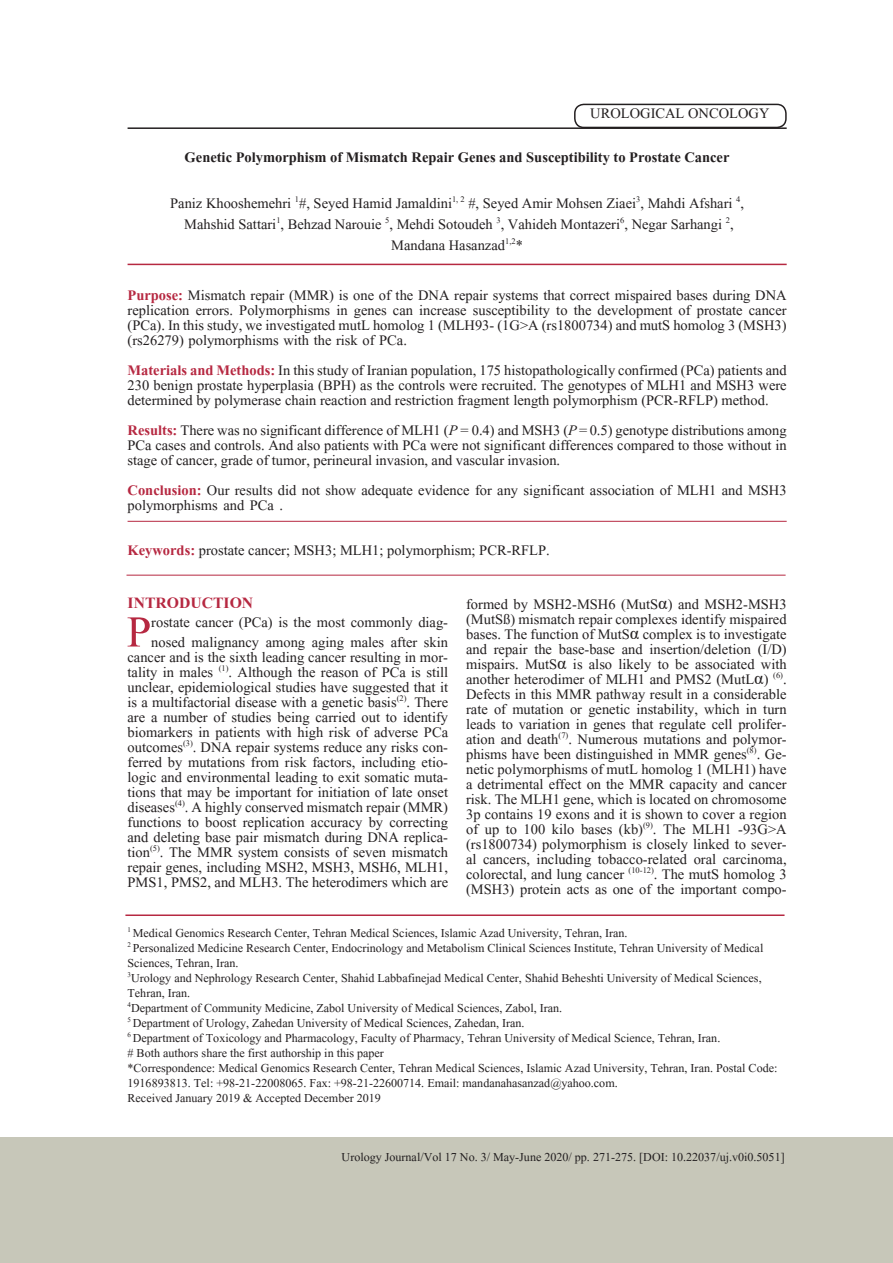
<style>
.page{position:relative;width:893px;height:1263px;background:#fff}
.page>*{position:absolute;margin:0;border:0;box-sizing:border-box;transform-origin:0 0}
.t1{font:54.6px "Aparajita";color:#b62841}
.t2{font:700 19.5px "Aparajita";color:#b62841}
.t3{font:18px/15px "Aparajita";color:#231f20;text-align:justify}
.t4{font:700 18px "Aparajita";color:#231f20}
.t5{font:15px/15px "Aparajita";color:#231f20}
.s1{font-weight:700;color:#b62841}
.s2{font-style:italic}
.s3{font-family:"Times New Roman"}
</style>
<div class="page">
<div style="left:0;top:1137px;width:893px;height:126px;background:#c7c7b9"></div>
<hr style="left:128px;top:127px;width:659px;height:2px;background:#231f20">
<div style="left:574px;top:104px;width:213px;height:24px;border:2px solid #231f20;border-radius:9px"></div>
<hr style="left:128px;top:264px;width:659px;height:1px;background:#b62841">
<hr style="left:126px;top:575px;width:660px;height:1px;background:#b62841">
<hr style="left:125px;top:914px;width:659px;height:2px;background:#b62841">
<hr style="left:128px;top:521px;width:659px;height:1px;background:#b62841">
<p class="t3" style="left:590px;top:108px;width:181px">UROLOGICAL ONCOLOGY</p>
<p class="t4" style="left:185px;top:149px;width:546px">Genetic Polymorphism of Mismatch Repair Genes and Susceptibility to Prostate Cancer</p>
<p class="t3" style="left:170px;top:197px;width:575px">Paniz Khooshemehri <sup>1</sup>#, Seyed Hamid Jamaldini<sup>1,</sup> <sup>2</sup> #, Seyed Amir Mohsen Ziaei<sup>3</sup>, Mahdi Afshari <sup>4</sup>,</p>
<p class="t3" style="left:184px;top:218px;width:551px">Mahshid Sattari<sup>1</sup>, Behzad Narouie <sup>5</sup>, Mehdi Sotoudeh <sup>3</sup>, Vahideh Montazeri<sup>6</sup>, Negar Sarhangi <sup>2</sup>,</p>
<p class="t3" style="left:391px;top:239px;width:133px">Mandana Hasanzad<sup>1,2</sup>*</p>
<p class="t3" style="left:128px;top:290px;width:661px"><span class="s1">Purpose:</span> Mismatch repair (MMR) is one of the DNA repair systems that correct mispaired bases during DNA replication errors. Polymorphisms in genes can increase susceptibility to the development of prostate cancer (PCa). In this study, we investigated mutL homolog 1 (MLH93- )1G&gt;A (rs1800734) and mutS homolog 3 (MSH3) (rs26279) polymorphisms with the risk of PCa.</p>
<p class="t3" style="left:128px;top:365px;width:661px"><span class="s1">Materials and Methods:</span> In this study of Iranian population, 175 histopathologically confirmed (PCa) patients and 230 benign prostate hyperplasia (BPH) as the controls were recruited. The genotypes of MLH1 and MSH3 were determined by polymerase chain reaction and restriction fragment length polymorphism (PCR-RFLP) method.</p>
<p class="t3" style="left:128px;top:425px;width:661px"><span class="s1">Results:</span> There was no significant difference of MLH1 (<span class="s2">P</span> = 0.4) and MSH3 (<span class="s2">P</span> = 0.5) genotype distributions among PCa cases and controls. And also patients with PCa were not significant differences compared to those without in stage of cancer, grade of tumor, perineural invasion, and vascular invasion.</p>
<p class="t3" style="left:128px;top:485px;width:661px"><span class="s1">Conclusion:</span> Our results did not show adequate evidence for any significant association of MLH1 and MSH3 polymorphisms and PCa .</p>
<p class="t3" style="left:128px;top:545px;width:424px"><span class="s1">Keywords:</span> prostate cancer; MSH3; MLH1; polymorphism; PCR-RFLP.</p>
<p class="t2" style="left:128px;top:593px;width:127px">INTRODUCTION</p>
<p class="t1" style="left:127px;top:605px;width:26px">P</p>
<p class="t3" style="left:151px;top:614px;width:298px;line-height:19.5px">rostate cancer (PCa) is the most commonly diag&shy;nosed malignancy among aging males after skin</p>
<p class="t3" style="left:128px;top:651px;width:322px">cancer and is the sixth leading cancer resulting in mor&shy;tality in males <sup>(1)</sup>. Although the reason of PCa is still unclear, epidemiological studies have suggested that it is a multifactorial disease with a genetic basis<sup>(2)</sup>. There are a number of studies being carried out to identify biomarkers in patients with high risk of adverse PCa outcomes<sup>(3)</sup>. DNA repair systems reduce any risks con&shy;ferred by mutations from risk factors, including etio&shy;logic and environmental leading to exit somatic muta&shy;tions that may be important for initiation of late onset diseases<sup>(4)</sup>. A highly conserved mismatch repair (MMR) functions to boost replication accuracy by correcting and deleting base pair mismatch during DNA replica&shy;tion<sup>(5)</sup>. The MMR system consists of seven mismatch repair genes, including MSH2, MSH3, MSH6, MLH1, PMS1, PMS2, and MLH3. The heterodimers which are</p>
<p class="t5" style="left:128px;top:927px;width:501px"><sup>1</sup> Medical Genomics Research Center, Tehran Medical Sciences, Islamic Azad University, Tehran, Iran.</p>
<p class="t5" style="left:128px;top:942px;width:637px"><sup>2</sup> Personalized Medicine Research Center, Endocrinology and Metabolism Clinical Sciences Institute, Tehran University of Medical<br>Sciences, Tehran, Iran.</p>
<p class="t5" style="left:128px;top:972px;width:636px"><sup>3</sup>Urology and Nephrology Research Center, Shahid Labbafinejad Medical Center, Shahid Beheshti University of Medical Sciences,<br>Tehran, Iran.</p>
<p class="t5" style="left:128px;top:1002px;width:436px"><sup>4</sup>Department of Community Medicine, Zabol University of Medical Sciences, Zabol, Iran.</p>
<p class="t5" style="left:128px;top:1017px;width:399px"><sup>5</sup> Department of Urology, Zahedan University of Medical Sciences, Zahedan, Iran.</p>
<p class="t5" style="left:128px;top:1032px;width:594px"><sup>6</sup> Department of Toxicology and Pharmacology, Faculty of Pharmacy, Tehran University of Medical Science, Tehran, Iran.</p>
<p class="t5" style="left:128px;top:1047px;width:258px"># Both authors share the first authorship in this paper</p>
<p class="t5" style="left:128px;top:1062px;width:651px">*Correspondence: Medical Genomics Research Center, Tehran Medical Sciences, Islamic Azad University, Tehran, Iran. Postal Code:<br>1916893813. Tel: +98-21-22008065. Fax: +98-21-22600714. Email: mandanahasanzad@yahoo.com.</p>
<p class="t5" style="left:128px;top:1092px;width:255px">Received January 2019 &amp; Accepted December 2019</p>
<p class="t3" style="left:466px;top:598px;width:322px">formed by MSH2-MSH6 (MutS<span class="s3">α</span>) and MSH2-MSH3 (MutSß) mismatch repair complexes identify mispaired bases. The function of MutS<span class="s3">α</span> complex is to investigate and repair the base-base and insertion/deletion (I/D) mispairs. MutS<span class="s3">α</span> is also likely to be associated with another heterodimer of MLH1 and PMS2 (MutL<span class="s3">α</span>) <sup>(6)</sup>.<br>Defects in this MMR pathway result in a considerable rate of mutation or genetic instability, which in turn leads to variation in genes that regulate cell prolifer&shy;ation and death<sup>(7)</sup>. Numerous mutations and polymor&shy;phisms have been distinguished in MMR genes<sup>(8)</sup>. Ge&shy;netic polymorphisms of mutL homolog 1 (MLH1) have a detrimental effect on the MMR capacity and cancer risk. The MLH1 gene, which is located on chromosome 3p contains 19 exons and it is shown to cover a region of up to 100 kilo bases (kb)<sup>(9)</sup>. The MLH1 -93G&gt;A (rs1800734) polymorphism is closely linked to sever&shy;al cancers, including tobacco-related oral carcinoma, colorectal, and lung cancer <sup>(10-12)</sup>. The mutS homolog 3 (MSH3) protein acts as one of the important compo-</p>
<p class="t5" style="left:342px;top:1151px;width:445px">Urology Journal/Vol 17 No. 3/ May-June 2020/ pp. 271-275. [DOI: 10.22037/uj.v0i0.5051]</p>
</div>
